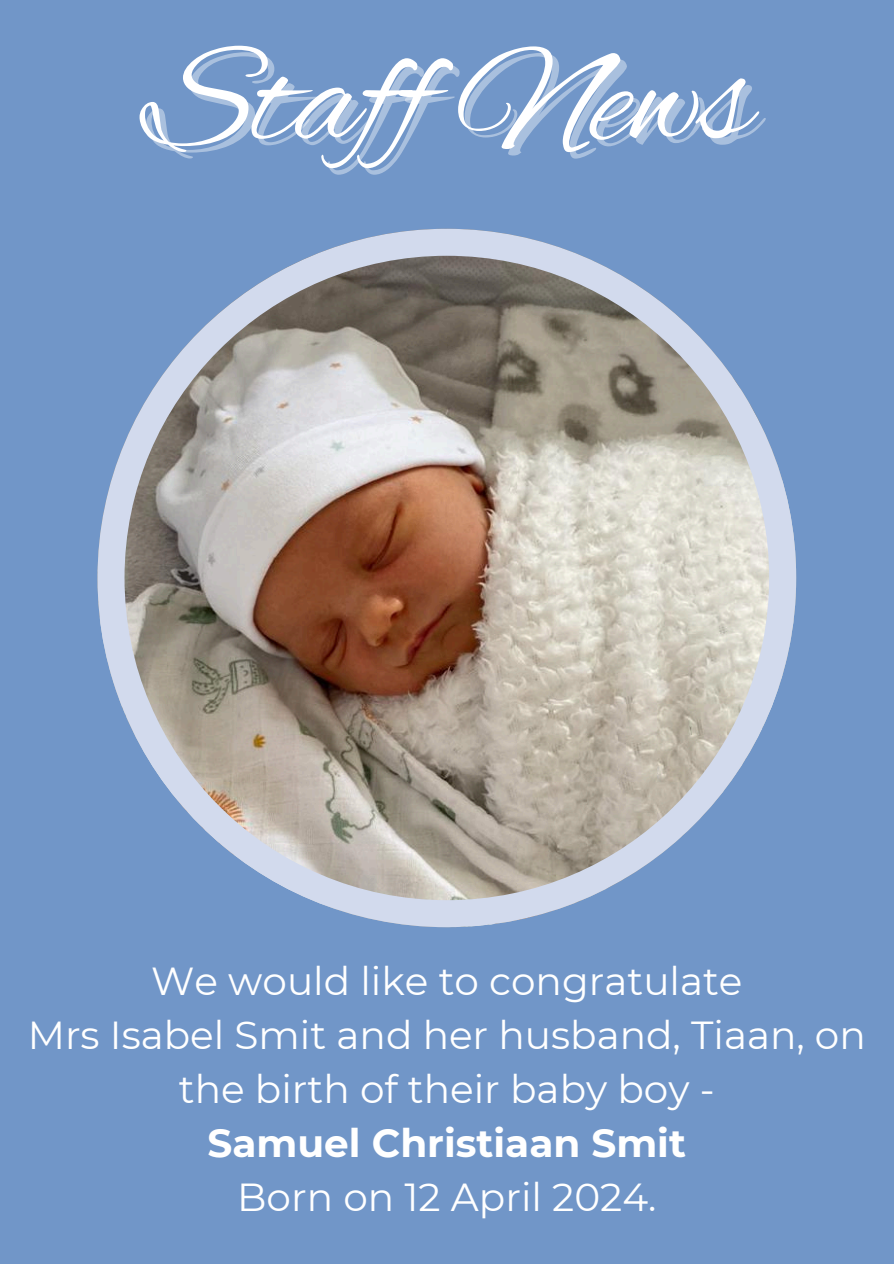
<style>
.page{position:relative;width:894px;height:1264px;background:#fff}
.page>*{position:absolute;margin:0;border:0;box-sizing:border-box;transform-origin:0 0}
.t1{font:147.45px "Alex Brush";color:#fff}
.t2{font:39px/54px "Montserrat";color:#fff;text-align:center}
.t3{font:700 39px "Montserrat";color:#fff}
</style>
<div class="page">
<div style="left:0;top:0;width:893px;height:1263px;background:#7196c8"></div>
<svg style="left:97px;top:229px;width:698px;height:698px"></svg>
<h1 class="t1" style="left:142px;top:16px;width:611px">Staff News</h1>
<p class="t2" style="left:151px;top:954px;width:592px">We would like to congratulate</p>
<p class="t2" style="left:28px;top:1008px;width:839px">Mrs Isabel Smit and her husband, Tiaan, on the birth of their baby boy -</p>
<p class="t3" style="left:207px;top:1119px;width:479px">Samuel Christiaan Smit</p>
<p class="t2" style="left:237px;top:1170px;width:420px">Born on 12 April 2024.</p>
</div>
